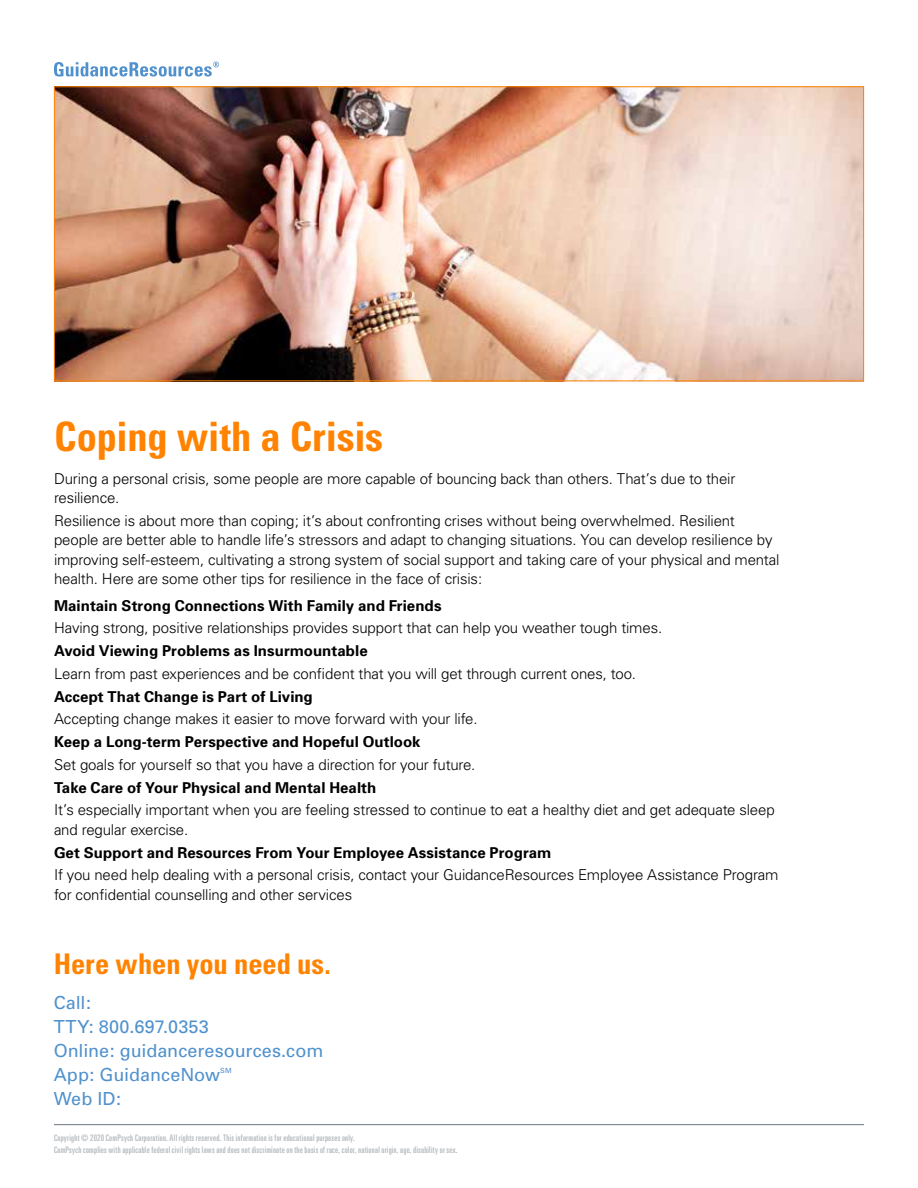
<style>
.page{position:relative;width:918px;height:1188px;background:#fff}
.page>*{position:absolute;margin:0;border:0;box-sizing:border-box;transform-origin:0 0}
.t1{font:700 condensed 40.5px "Univers";letter-spacing:-.005em;color:#ff8300}
.t2{font:700 condensed 28.5px "Univers";letter-spacing:-.005em;color:#ff8300}
.t3{font:18px/24px "Univers";color:#5091cd}
.t4{font:300 15px/19.5px "Univers";letter-spacing:-.01em;color:#000}
.t5{font:700 15px "Univers";color:#000}
.t6{font:ultra-condensed 9px/12px "Univers";letter-spacing:.03em;color:#b4b9bd}
.t7{font:7.05px "Univers";color:#5091cd}
</style>
<div class="page">
<hr style="left:54px;top:1124px;width:810px;height:1px;background:#6a737b">
<img style="left:56px;top:88px;width:806px;height:291px">
<svg style="left:54px;top:62px;width:165px;height:15px"></svg>
<h1 class="t1" style="left:54px;top:411px;width:331px">Coping with a Crisis</h1>
<p class="t4" style="left:54px;top:469px;width:683px">During a personal crisis, some people are more capable of bouncing back than others. That’s due to their resilience.</p>
<p class="t4" style="left:54px;top:511px;width:727px">Resilience is about more than coping; it’s about confronting crises without being overwhelmed. Resilient people are better able to handle life’s stressors and adapt to changing situations. You can develop resilience by improving self-esteem, cultivating a strong system of social support and taking care of your physical and mental health. Here are some other tips for resilience in the face of crisis:</p>
<p class="t5" style="left:54px;top:596px;width:389px">Maintain Strong Connections With Family and Friends</p>
<p class="t4" style="left:54px;top:618px;width:610px">Having strong, positive relationships provides support that can help you weather tough times.</p>
<p class="t5" style="left:54px;top:642px;width:315px">Avoid Viewing Problems as Insurmountable</p>
<p class="t4" style="left:54px;top:664px;width:584px">Learn from past experiences and be confident that you will get through current ones, too.</p>
<p class="t5" style="left:54px;top:687px;width:260px">Accept That Change is Part of Living</p>
<p class="t4" style="left:54px;top:709px;width:425px">Accepting change makes it easier to move forward with your life.</p>
<p class="t5" style="left:54px;top:733px;width:368px">Keep a Long-term Perspective and Hopeful Outlook</p>
<p class="t4" style="left:54px;top:755px;width:423px">Set goals for yourself so that you have a direction for your future.</p>
<p class="t5" style="left:54px;top:778px;width:324px">Take Care of Your Physical and Mental Health</p>
<p class="t4" style="left:54px;top:800px;width:722px">It’s especially important when you are feeling stressed to continue to eat a healthy diet and get adequate sleep and regular exercise.</p>
<p class="t5" style="left:54px;top:843px;width:499px">Get Support and Resources From Your Employee Assistance Program</p>
<p class="t4" style="left:54px;top:865px;width:726px">If you need help dealing with a personal crisis, contact your GuidanceResources Employee Assistance Program for confidential counselling and other services</p>
<h2 class="t2" style="left:54px;top:947px;width:279px">Here when you need us.</h2>
<p class="t3" style="left:54px;top:991px;width:271px">Call:<br>TTY: 800.697.0353<br>Online: guidanceresources.com<br>App: GuidanceNow</p>
<p class="t7" style="left:220px;top:1066px;width:13px">SM</p>
<p class="t3" style="left:54px;top:1087px;width:69px">Web ID:</p>
<p class="t6" style="left:54px;top:1132px;width:405px">Copyright © 2020 ComPsych Corporation. All rights reserved. This information is for educational purposes only.<br>ComPsych complies with applicable federal civil rights laws and does not discriminate on the basis of race, color, national origin, age, disability or sex.</p>
</div>
